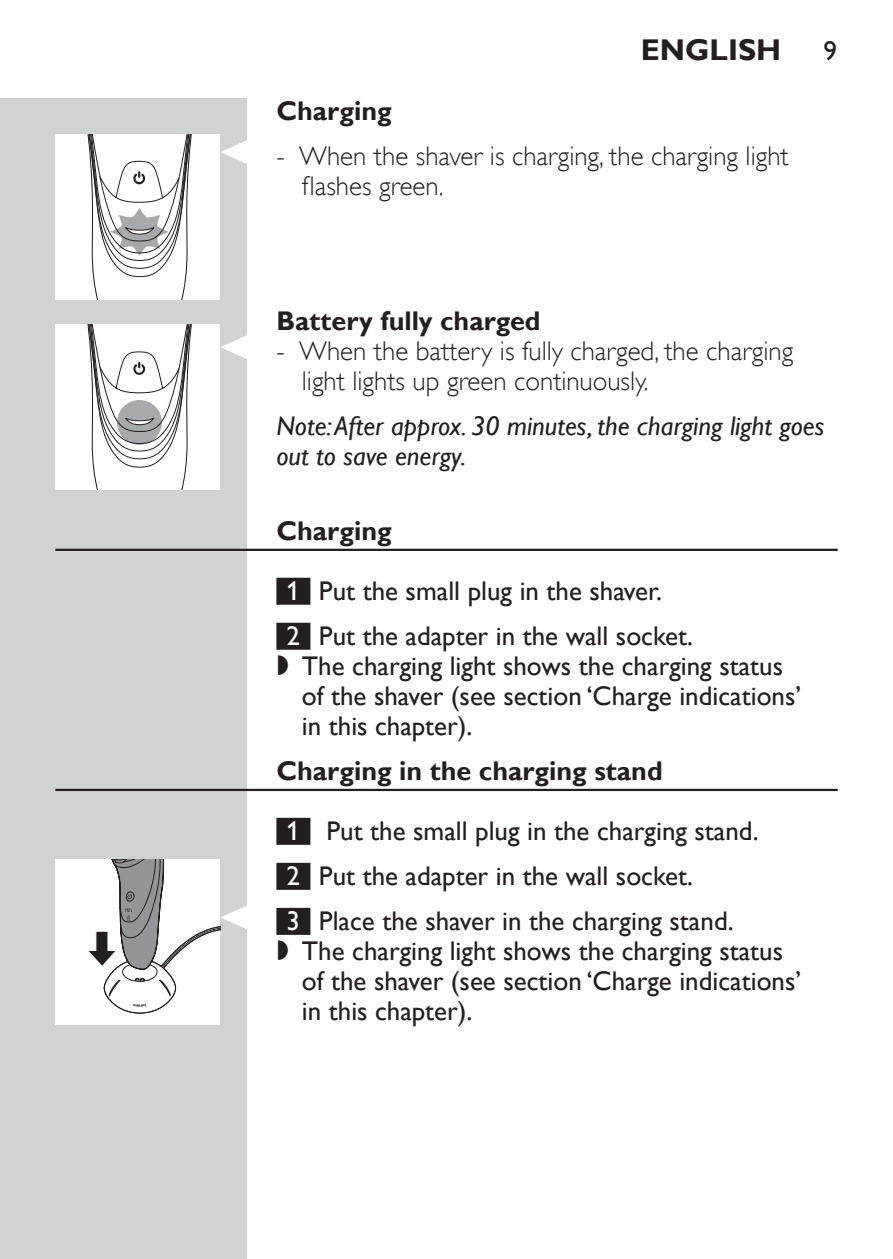
<style>
.page{position:relative;width:893px;height:1259px;background:#fff}
.page>*{position:absolute;margin:0;border:0;box-sizing:border-box;transform-origin:0 0}
.t1{font:700 30px "Gill Sans Alt One WGL";color:#231f20}
.t2{font:27px/30px "Gill Sans Alt One WGL";color:#231f20}
.t3{font:27px/30px "Gill Sans Alt One WGL Light";color:#231f20}
.t4{font:italic 27px/30px "Gill Sans Alt One WGL";color:#231f20}
.t5{font:700 27px "Gill Sans Alt One WGL";color:#231f20}
.s1{color:#fff}
.s2{font-family:"Philips Ll Font Plain"}
</style>
<div class="page">
<div style="left:0;top:98px;width:247px;height:1161px;background:#d1d2d4"></div>
<hr style="left:55px;top:549px;width:783px;height:2px;background:#231f20">
<div style="left:276px;top:578px;width:34px;height:27px;background:#231f20"></div>
<div style="left:276px;top:623px;width:34px;height:27px;background:#231f20"></div>
<hr style="left:55px;top:789px;width:783px;height:2px;background:#231f20">
<div style="left:276px;top:818px;width:34px;height:27px;background:#231f20"></div>
<div style="left:276px;top:863px;width:34px;height:27px;background:#231f20"></div>
<div style="left:276px;top:908px;width:34px;height:27px;background:#231f20"></div>
<svg style="left:221px;top:140px;width:26px;height:24px"></svg>
<div style="left:55px;top:134px;width:165px;height:165px;background:#fff"></div>
<svg style="left:87px;top:134px;width:105px;height:165px"></svg>
<svg style="left:221px;top:335px;width:26px;height:24px"></svg>
<div style="left:55px;top:325px;width:165px;height:165px;background:#fff"></div>
<svg style="left:87px;top:325px;width:105px;height:165px"></svg>
<div style="left:55px;top:860px;width:165px;height:165px;background:#fff"></div>
<svg style="left:88px;top:860px;width:159px;height:154px"></svg>
<p class="t1" style="left:641px;top:29px;width:142px">ENGLISH</p>
<p class="t2" style="left:823px;top:36px;width:15px">9</p>
<p class="t5" style="left:276px;top:92px;width:117px">Charging</p>
<p class="t3" style="left:302px;top:141px;width:488px;text-indent:-26px">- When the shaver is charging, the charging light flashes green.</p>
<p class="t5" style="left:276px;top:302px;width:266px">Battery fully charged</p>
<p class="t3" style="left:302px;top:336px;width:493px;text-indent:-26px">- When the battery is fully charged, the charging light lights up green continuously.</p>
<p class="t4" style="left:276px;top:411px;width:549px">Note: After approx. 30 minutes, the charging light goes out to save energy.</p>
<p class="t5" style="left:276px;top:512px;width:117px">Charging</p>
<p class="t2" style="left:287px;top:568px;width:408px;line-height:45px"><span class="s1">1</span> Put the small plug in the shaver.<br><span class="s1">2</span> Put the adapter in the wall socket.</p>
<p class="t2" style="left:302px;top:651px;width:501px;text-indent:-26px"><span class="s2">,</span> The charging light shows the charging status of the shaver (see section ‘Charge indications’ in this chapter).</p>
<p class="t5" style="left:276px;top:752px;width:388px">Charging in the charging stand</p>
<p class="t2" style="left:287px;top:808px;width:473px;line-height:45px"><span class="s1">1</span> Put the small plug in the charging stand.<br><span class="s1">2</span> Put the adapter in the wall socket.<br><span class="s1">3</span> Place the shaver in the charging stand.</p>
<p class="t2" style="left:302px;top:936px;width:501px;text-indent:-26px"><span class="s2">,</span> The charging light shows the charging status of the shaver (see section ‘Charge indications’ in this chapter).</p>
</div>
